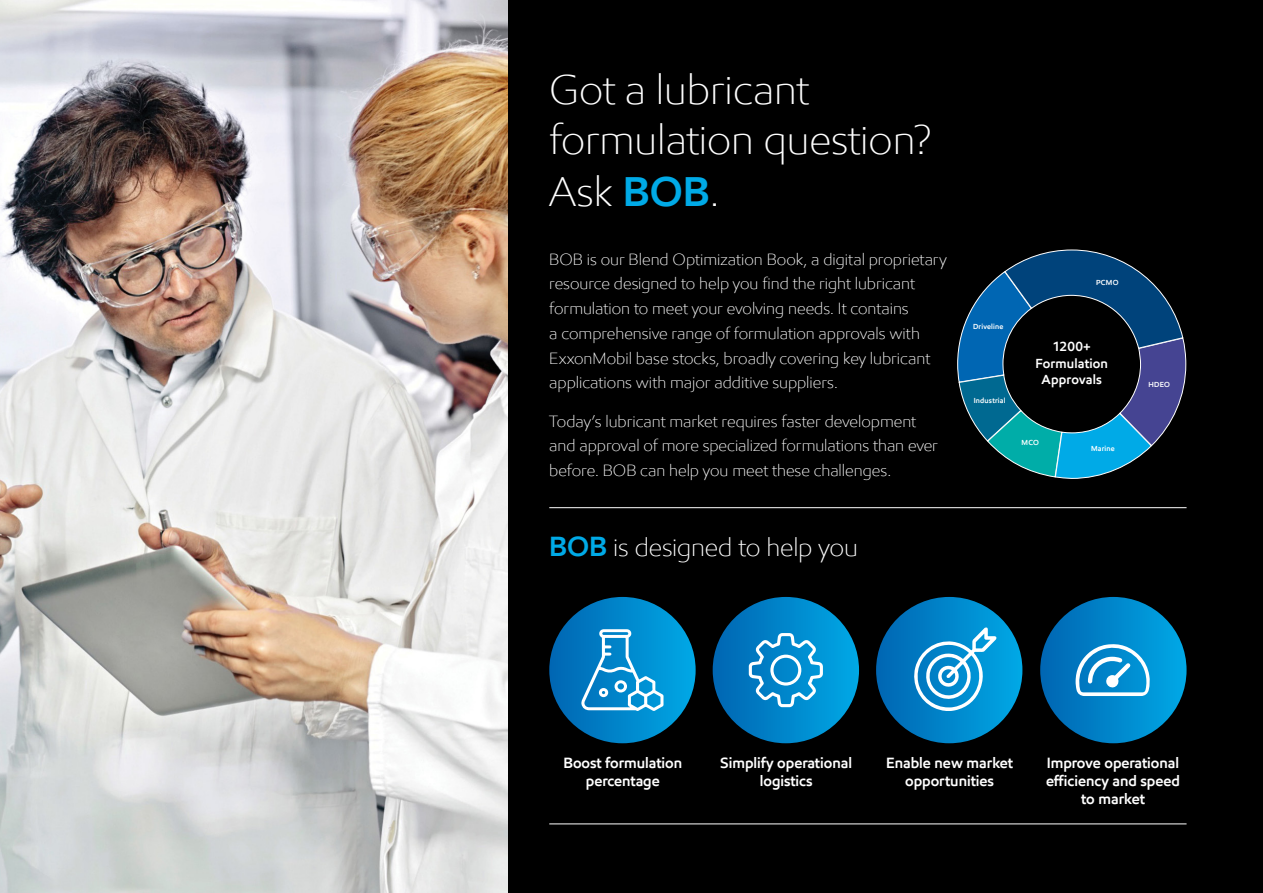
<style>
.page{position:relative;width:1263px;height:893px;background:#fff}
.page>*{position:absolute;margin:0;border:0;box-sizing:border-box;transform-origin:0 0}
.t1{font:300 42px/50.8px "E Mprint";color:#fff}
.t2{font:300 25.65px "E Mprint";letter-spacing:-.005em;color:#fff}
.t3{font:300 16.5px/24.8px "E Mprint";color:#fff}
.t4{font:600 15px/18px "E Mprint";color:#fff;text-align:center}
.t5{font:600 13.35px/16.2px "E Mprint";letter-spacing:.01em;color:#fff;text-align:center}
.t6{font:600 7.35px "E Mprint";letter-spacing:.025em;color:#fff}
.s1{font-weight:600;color:#00aae7}
.s2{font-weight:600;font-size:28.05px;color:#00aae7}
</style>
<div class="page">
<div style="left:507px;top:0;width:756px;height:893px;background:#000"></div>
<img style="left:0;top:0;width:507px;height:893px">
<svg style="left:957px;top:249px;width:229px;height:230px;background:#0c3853"></svg>
<hr style="left:549px;top:507px;width:637px;height:1px;background:#fff">
<hr style="left:549px;top:823px;width:637px;height:1px;background:#fff">
<div style="left:549px;top:597px;width:147px;height:146px;background:linear-gradient(to right,#0064b0,#00a7e3);border-radius:73px"></div>
<div style="left:713px;top:597px;width:146px;height:146px;background:linear-gradient(to right,#0065b2,#00a7e4);border-radius:73px"></div>
<div style="left:876px;top:597px;width:146px;height:146px;background:linear-gradient(to right,#0064b0,#00a8e6);border-radius:73px"></div>
<div style="left:1040px;top:597px;width:146px;height:146px;background:linear-gradient(to right,#0064af,#00a8e6);border-radius:73px"></div>
<svg style="left:581px;top:629px;width:82px;height:82px;background:#349ed5"></svg>
<svg style="left:749px;top:633px;width:74px;height:74px"></svg>
<svg style="left:911px;top:627px;width:85px;height:84px"></svg>
<svg style="left:1075px;top:643px;width:75px;height:53px"></svg>
<h1 class="t1" style="left:549px;top:64px;width:384px">Got a lubricant formulation question?<br>Ask <span class="s1">BOB</span>.</h1>
<p class="t3" style="left:549px;top:246px;width:399px">BOB is our Blend Optimization Book, a digital proprietary resource designed to help you find the right lubricant formulation to meet your evolving needs. It contains<br>a comprehensive range of formulation approvals with ExxonMobil base stocks, broadly covering key lubricant applications with major additive suppliers.</p>
<p class="t3" style="left:549px;top:408px;width:390px">Today’s lubricant market requires faster development and approval of more specialized formulations than ever before. BOB can help you meet these challenges.</p>
<h2 class="t2" style="left:549px;top:531px;width:310px"><span class="s2">BOB</span> is designed to help you</h2>
<p class="t6" style="left:973px;top:322px;width:32px">Driveline</p>
<p class="t6" style="left:974px;top:396px;width:33px">Industrial</p>
<p class="t6" style="left:1096px;top:278px;width:24px">PCMO</p>
<p class="t5" style="left:1035px;top:339px;width:74px">1200+<br>Formulation<br>Approvals</p>
<p class="t6" style="left:1022px;top:438px;width:19px">MCO</p>
<p class="t6" style="left:1091px;top:444px;width:25px">Marine</p>
<p class="t6" style="left:1148px;top:380px;width:23px">HDEO</p>
<p class="t4" style="left:563px;top:754px;width:120px">Boost formulation percentage</p>
<p class="t4" style="left:720px;top:754px;width:133px">Simplify operational logistics</p>
<p class="t4" style="left:886px;top:754px;width:128px">Enable new market opportunities</p>
<p class="t4" style="left:1046px;top:754px;width:135px">Improve operational efficiency and speed to market</p>
</div>
